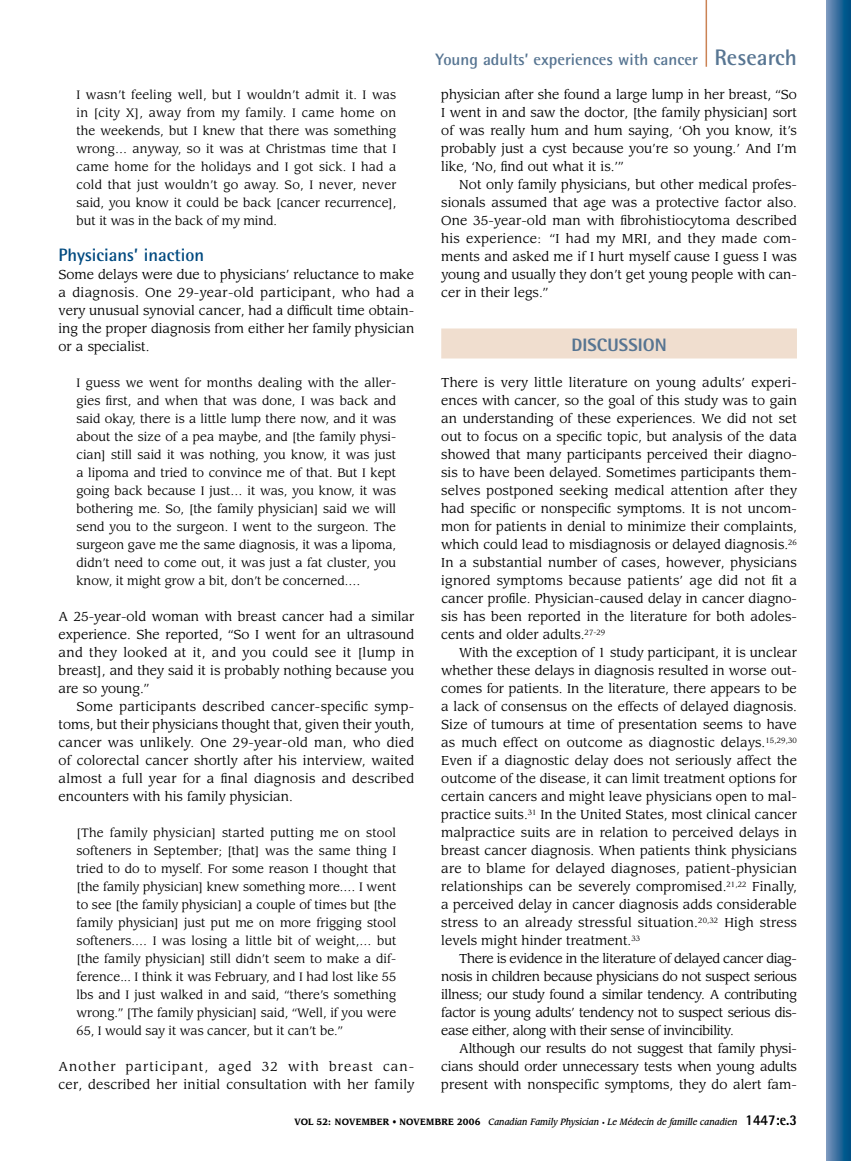
<style>
.page{position:relative;width:851px;height:1161px;background:#fff}
.page>*{position:absolute;margin:0;border:0;box-sizing:border-box;transform-origin:0 0}
.t1{font:700 18px "Rotis Semi Sans Std";color:#004a80}
.t2{font:800 18px "Rotis Semi Sans Std";color:#577592}
.t3{font:700 16.5px "Rotis Semi Sans Std";color:#577592}
.t4{font:12.75px/18px "Leawood Std";color:#000;text-align:justify}
.t5{font:12.75px/18px "Leawood Std";letter-spacing:.02em;color:#000}
.t6{font:12px/18px "Leawood Std";color:#000;text-align:justify}
.t7{font:italic 500 9px "Leawood Std";color:#000;scale:.9 1}
.s1{font-size:22.5px}
.s2{font-weight:700;font-style:normal}
.s3{font-style:normal;font-size:6px}
.s4{font-family:"Rotis Semi Sans Std";font-weight:800;font-style:normal;font-size:15px}
</style>
<div class="page">
<div style="left:826px;top:0;width:24px;height:1161px;background:linear-gradient(to right,#7c94bc,#004e84)"></div>
<hr style="left:705px;top:0;width:2px;height:67px;background:#cb8354">
<div style="left:441px;top:328px;width:355px;height:30px;background:#f0decf"></div>
<p class="t6" style="left:76px;top:86px;width:321px">I wasn’t feeling well, but I wouldn’t admit it. I was in [city X], away from my family. I came home on the weekends, but I knew that there was something wrong… anyway, so it was at Christmas time that I came home for the holidays and I got sick. I had a cold that just wouldn’t go away. So, I never, never said, you know it could be back [cancer recurrence], but it was in the back of my mind.</p>
<h1 class="t1" style="left:58px;top:244px;width:147px">Physicians’ inaction</h1>
<p class="t4" style="left:58px;top:266px;width:357px">Some delays were due to physicians’ reluctance to make a diagnosis. One 29-year-old participant, who had a very unusual synovial cancer, had a difficult time obtain&shy;ing the proper diagnosis from either her family physician or a specialist.</p>
<p class="t6" style="left:76px;top:374px;width:321px">I guess we went for months dealing with the aller&shy;gies first, and when that was done, I was back and said okay, there is a little lump there now, and it was about the size of a pea maybe, and [the family physi&shy;cian] still said it was nothing, you know, it was just a lipoma and tried to convince me of that. But I kept going back because I just… it was, you know, it was bothering me. So, [the family physician] said we will send you to the surgeon. I went to the surgeon. The surgeon gave me the same diagnosis, it was a lipoma, didn’t need to come out, it was just a fat cluster, you know, it might grow a bit, don’t be concerned.…</p>
<p class="t4" style="left:58px;top:608px;width:357px">A 25-year-old woman with breast cancer had a similar experience. She reported, “So I went for an ultrasound and they looked at it, and you could see it [lump in breast], and they said it is probably nothing because you are so young.”</p>
<p class="t4" style="left:58px;top:698px;width:357px;text-indent:18px">Some participants described cancer-specific symp&shy;toms, but their physicians thought that, given their youth, cancer was unlikely. One 29-year-old man, who died of colorectal cancer shortly after his interview, waited almost a full year for a final diagnosis and described encounters with his family physician.</p>
<p class="t6" style="left:76px;top:824px;width:321px">[The family physician] started putting me on stool softeners in September; [that] was the same thing I tried to do to myself. For some reason I thought that [the family physician] knew something more.… I went to see [the family physician] a couple of times but [the family physician] just put me on more frigging stool softeners.… I was losing a little bit of weight,… but [the family physician] still didn’t seem to make a dif&shy;ference... I think it was February, and I had lost like 55 lbs and I just walked in and said, “there’s something wrong.” [The family physician] said, “Well, if you were 65, I would say it was cancer, but it can’t be.”</p>
<p class="t5" style="left:58px;top:1058px;width:357px">Another participant, aged 32 with breast can&shy;cer, described her initial consultation with her family</p>
<p class="t3" style="left:435px;top:49px;width:363px">Young adults’ experiences with cancer <span class="s1">Research</span></p>
<p class="t4" style="left:441px;top:86px;width:357px">physician after she found a large lump in her breast, “So I went in and saw the doctor, [the family physician] sort of was really hum and hum saying, ‘Oh you know, it’s probably just a cyst because you’re so young.’ And I’m like, ‘No, find out what it is.’”</p>
<p class="t4" style="left:441px;top:176px;width:357px;text-indent:18px">Not only family physicians, but other medical profes&shy;sionals assumed that age was a protective factor also.<br>One 35-year-old man with fibrohistiocytoma described his experience: “I had my MRI, and they made com&shy;ments and asked me if I hurt myself cause I guess I was young and usually they don’t get young people with can&shy;cer in their legs.”</p>
<h1 class="t2" style="left:571px;top:333px;width:97px">DISCUSSION</h1>
<p class="t4" style="left:441px;top:374px;width:357px">There is very little literature on young adults’ experi&shy;ences with cancer, so the goal of this study was to gain an understanding of these experiences. We did not set out to focus on a specific topic, but analysis of the data showed that many participants perceived their diagno&shy;sis to have been delayed. Sometimes participants them&shy;selves postponed seeking medical attention after they had specific or nonspecific symptoms. It is not uncom&shy;mon for patients in denial to minimize their complaints, which could lead to misdiagnosis or delayed diagnosis.<sup>26<br></sup>In a substantial number of cases, however, physicians ignored symptoms because patients’ age did not fit a cancer profile. Physician-caused delay in cancer diagno&shy;sis has been reported in the literature for both adoles&shy;cents and older adults.<sup>27-29</sup></p>
<p class="t4" style="left:441px;top:644px;width:357px;text-indent:18px">With the exception of 1 study participant, it is unclear whether these delays in diagnosis resulted in worse out&shy;comes for patients. In the literature, there appears to be a lack of consensus on the effects of delayed diagnosis.<br>Size of tumours at time of presentation seems to have as much effect on outcome as diagnostic delays.<sup>15,29,30<br></sup>Even if a diagnostic delay does not seriously affect the outcome of the disease, it can limit treatment options for certain cancers and might leave physicians open to mal&shy;practice suits.<sup>31</sup> In the United States, most clinical cancer malpractice suits are in relation to perceived delays in breast cancer diagnosis. When patients think physicians are to blame for delayed diagnoses, patient-physician relationships can be severely compromised.<sup>21,22</sup> Finally, a perceived delay in cancer diagnosis adds considerable stress to an already stressful situation.<sup>20,32</sup> High stress levels might hinder treatment.<sup>33</sup></p>
<p class="t4" style="left:441px;top:950px;width:357px;text-indent:18px">There is evidence in the literature of delayed cancer diag&shy;nosis in children because physicians do not suspect serious illness; our study found a similar tendency. A contributing factor is young adults’ tendency not to suspect serious dis&shy;ease either, along with their sense of invincibility.</p>
<p class="t4" style="left:441px;top:1040px;width:357px;text-indent:18px">Although our results do not suggest that family physi&shy;cians should order unnecessary tests when young adults present with nonspecific symptoms, they do alert fam-</p>
<p class="t7" style="left:294px;top:1116px;width:559px"><span class="s2">VOL 52: NOVEMBER • NOVEMBRE 2006</span> Canadian Family Physician <span class="s3">•</span> Le Médecin de famille canadien <span class="s4">1447:e.3</span></p>
</div>
